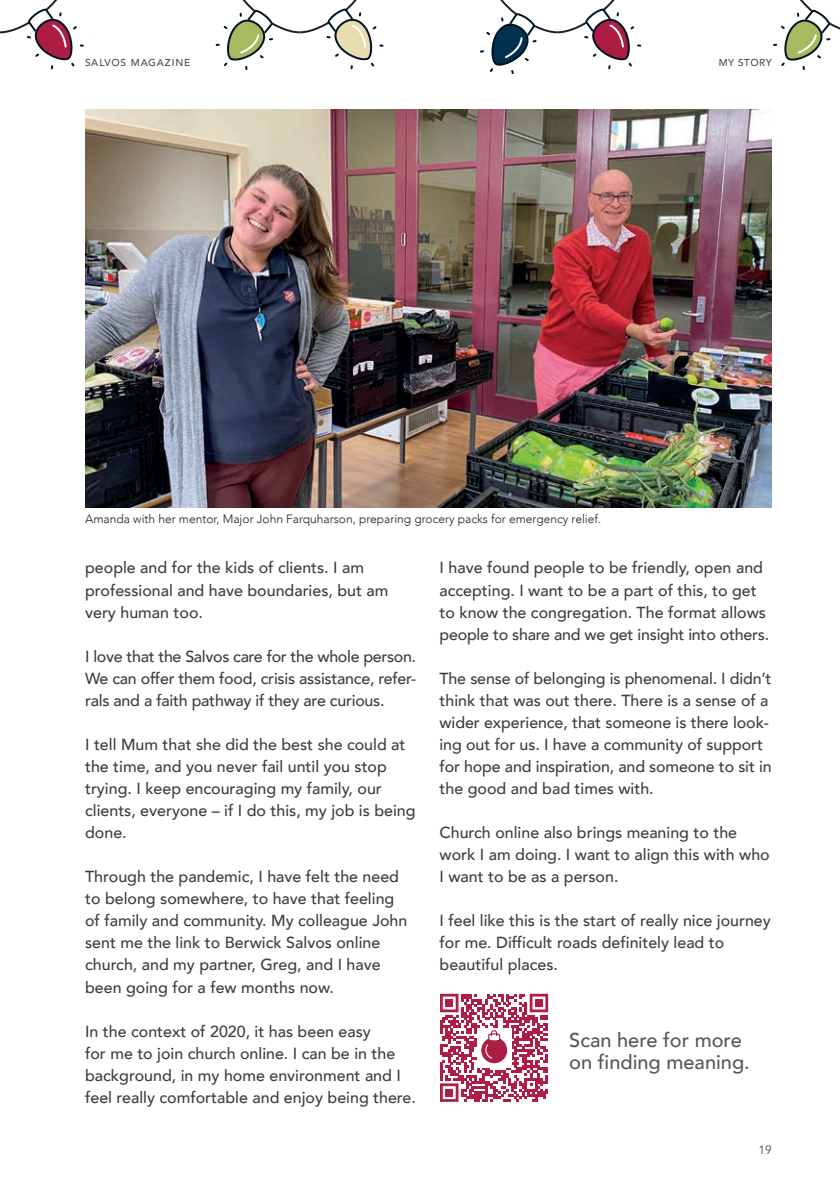
<style>
.page{position:relative;width:840px;height:1191px;background:#fff}
.page>*{position:absolute;margin:0;border:0;box-sizing:border-box;transform-origin:0 0}
.Salvos_Subhead{font:500 20px/22px "Avenir";color:#57585a}
.Body{font:500 16px/22px "Avenir";color:#3e3e3f}
.Image_Caption{font:300 12px "Avenir";color:#231f20}
.t1{font:12px "Avenir";color:#4b4c4d}
.Page_name_-_Right{font:500 10px "Avenir";letter-spacing:.08em;color:#4b4c4d}
.Page_name_-_Right-2{font:500 10px "Avenir";letter-spacing:.06em;color:#4b4c4d}
</style>
<div class="page">
<svg style="left:440px;top:993px;width:108px;height:108px"></svg>
<img style="left:85px;top:110px;width:686px;height:397px">
<svg style="left:0;top:0;width:84px;height:70px"></svg>
<svg style="left:215px;top:0;width:169px;height:70px"></svg>
<svg style="left:480px;top:0;width:162px;height:74px"></svg>
<svg style="left:773px;top:0;width:66px;height:70px"></svg>
<p class="Page_name_-_Right" style="left:85px;top:54px;width:107px">SALVOS MAGAZINE</p>
<p class="Page_name_-_Right-2" style="left:718px;top:54px;width:55px">MY STORY</p>
<p class="Image_Caption" style="left:85px;top:512px;width:517px">Amanda with her mentor, Major John Farquharson, preparing grocery packs for emergency relief.</p>
<p class="Body" style="left:85px;top:556px;width:304px">people and for the kids of clients. I am professional and have boundaries, but am very human too.</p>
<p class="Body" style="left:85px;top:644px;width:332px;text-align:justify">I love that the Salvos care for the whole person.<br>We can offer them food, crisis assistance, refer&shy;rals and a faith pathway if they are curious.</p>
<p class="Body" style="left:85px;top:732px;width:332px">I tell Mum that she did the best she could at the time, and you never fail until you stop trying. I keep encouraging my family, our clients, everyone – if I do this, my job is being done.</p>
<p class="Body" style="left:85px;top:864px;width:323px">Through the pandemic, I have felt the need to belong somewhere, to have that feeling of family and community. My colleague John sent me the link to Berwick Salvos online church, and my partner, Greg, and I have been going for a few months now.</p>
<p class="Body" style="left:85px;top:1019px;width:332px">In the context of 2020, it has been easy<br>for me to join church online. I can be in the background, in my home environment and I feel really comfortable and enjoy being there.</p>
<p class="Body" style="left:439px;top:556px;width:331px">I have found people to be friendly, open and accepting. I want to be a part of this, to get to know the congregation. The format allows people to share and we get insight into others.</p>
<p class="Body" style="left:439px;top:666px;width:333px">The sense of belonging is phenomenal. I didn’t think that was out there. There is a sense of a wider experience, that someone is there look&shy;ing out for us. I have a community of support for hope and inspiration, and someone to sit in the good and bad times with.</p>
<p class="Body" style="left:439px;top:820px;width:331px">Church online also brings meaning to the work I am doing. I want to align this with who<br>I want to be as a person.</p>
<p class="Body" style="left:439px;top:909px;width:332px">I feel like this is the start of really nice journey for me. Difficult roads definitely lead to beautiful places.</p>
<p class="Salvos_Subhead" style="left:569px;top:1027px;width:182px">Scan here for more on finding meaning.</p>
<p class="t1" style="left:758px;top:1142px;width:15px">19</p>
</div>
